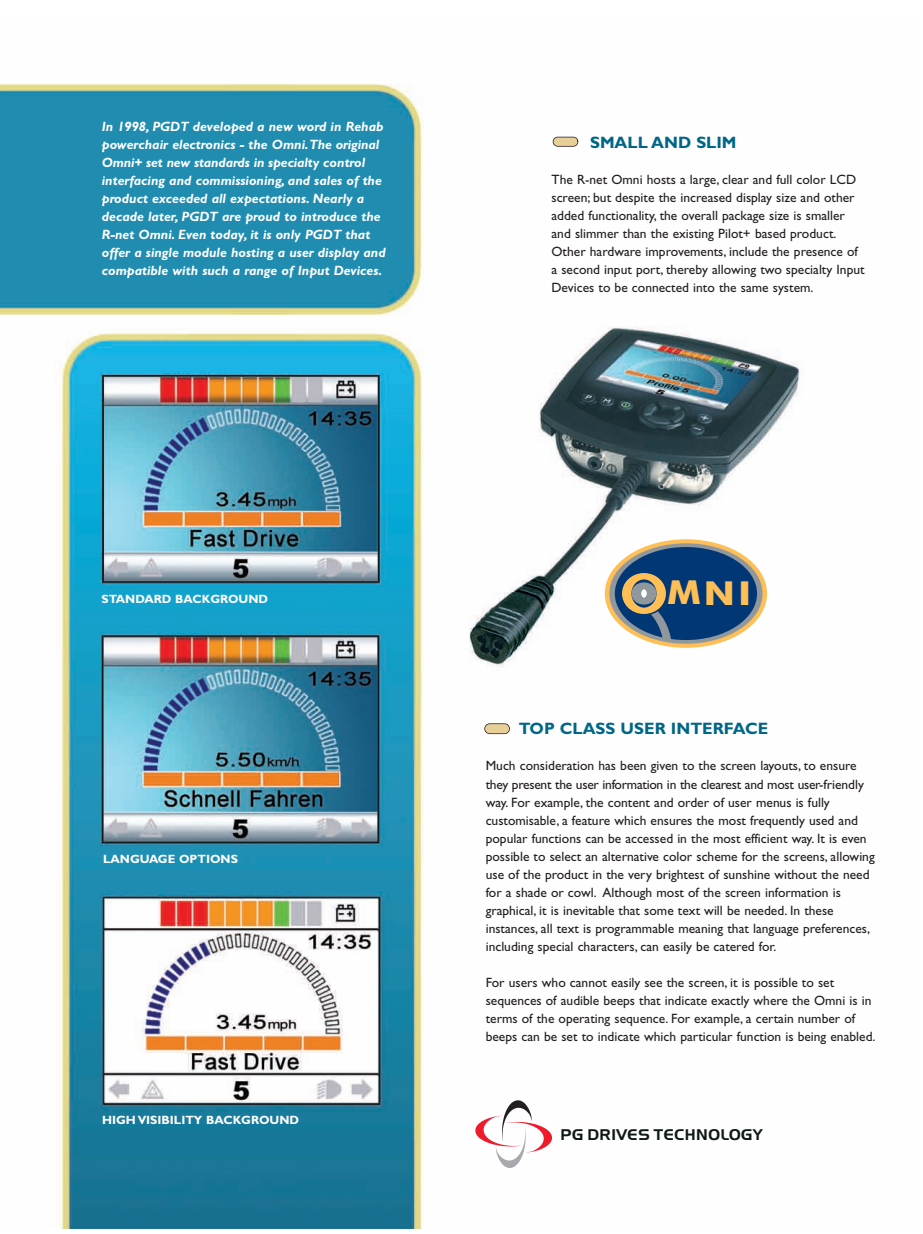
<style>
.page{position:relative;width:923px;height:1234px;background:#fff}
.page>*{position:absolute;margin:0;border:0;box-sizing:border-box;transform-origin:0 0}
.t1{font:700 33px "Futura BT";color:#fdbf56;scale:1.11 1}
.t2{font:700 16.5px "Gill Sans";color:#006687}
.t3{font:15px "Handel Gothic BT";letter-spacing:.04em;color:#0e1916}
.t4{font:13.5px/18px "Gill Sans";color:#231f20}
.t5{font:italic 700 13.5px/18px "Gill Sans";color:#fff}
.t6{font:700 12px "Gill Sans";color:#fff}
</style>
<div class="page">
<img style="left:0;top:83px;width:804px;height:1144px">
<svg style="left:475px;top:1099px;width:77px;height:68px"></svg>
<div style="left:605px;top:538px;width:161px;height:110px;border:6px solid #fdbf56;border-radius:50%"></div>
<div style="left:612px;top:545px;width:147px;height:96px;background:#013775;border-radius:50%"></div>
<div style="left:610px;top:543px;width:152px;height:101px;border:5px solid #90979d;border-radius:50%"></div>
<svg style="left:638px;top:601px;width:38px;height:45px"></svg>
<div style="left:621px;top:570px;width:45px;height:46px;border:8px solid #013775;border-radius:50%"></div>
<svg style="left:626px;top:576px;width:35px;height:34px"></svg>
<div style="left:623px;top:572px;width:42px;height:42px;border:8px solid #fdbf56;border-radius:50%"></div>
<svg style="left:636px;top:585px;width:15px;height:16px"></svg>
<div style="left:632px;top:581px;width:23px;height:24px;border:8px solid #90979d;border-radius:50%"></div>
<div style="left:553px;top:137px;width:25px;height:9px;background:#e8ce97;border-radius:5px"></div>
<div style="left:552px;top:137px;width:26px;height:10px;border:2px solid #231f20;border-radius:5px"></div>
<svg style="left:484px;top:723px;width:25px;height:10px"></svg>
<div style="left:484px;top:723px;width:26px;height:11px;border:2px solid #231f20;border-radius:5px"></div>
<p class="t5" style="left:102px;top:118px;width:285px">In 1998, PGDT developed a new word in Rehab powerchair electronics - the Omni.The original Omni+ set new standards in specialty control interfacing and commissioning, and sales of the product exceeded all expectations. Nearly a decade later, PGDT are proud to introduce the R-net Omni. Even today, it is only PGDT that offer a single module hosting a user display and compatible with such a range of Input Devices.</p>
<p class="t2" style="left:590px;top:136px;width:148px">SMALL AND SLIM</p>
<p class="t4" style="left:551px;top:172px;width:314px">The R-net Omni hosts a large, clear and full color LCD screen; but despite the increased display size and other added functionality, the overall package size is smaller and slimmer than the existing Pilot+ based product.<br>Other hardware improvements, include the presence of a second input port, thereby allowing two specialty Input Devices to be connected into the same system.</p>
<p class="t6" style="left:101px;top:594px;width:168px">STANDARD BACKGROUND</p>
<p class="t6" style="left:103px;top:854px;width:136px">LANGUAGE OPTIONS</p>
<p class="t6" style="left:102px;top:1114px;width:199px">HIGH VISIBILITY BACKGROUND</p>
<h1 class="t1" style="left:667px;top:579px;width:77px">MNI</h1>
<p class="t2" style="left:518px;top:722px;width:251px">TOP CLASS USER INTERFACE</p>
<p class="t4" style="left:485px;top:758px;width:390px">Much consideration has been given to the screen layouts, to ensure they present the user information in the clearest and most user-friendly way. For example, the content and order of user menus is fully customisable, a feature which ensures the most frequently used and popular functions can be accessed in the most efficient way. It is even possible to select an alternative color scheme for the screens, allowing use of the product in the very brightest of sunshine without the need for a shade or cowl. Although most of the screen information is graphical, it is inevitable that some text will be needed. In these instances, all text is programmable meaning that language preferences, including special characters, can easily be catered for.</p>
<p class="t4" style="left:485px;top:974px;width:391px">For users who cannot easily see the screen, it is possible to set sequences of audible beeps that indicate exactly where the Omni is in terms of the operating sequence. For example, a certain number of beeps can be set to indicate which particular function is being enabled.</p>
<p class="t3" style="left:560px;top:1128px;width:204px">PG DRIVES TECHNOLOGY</p>
</div>
